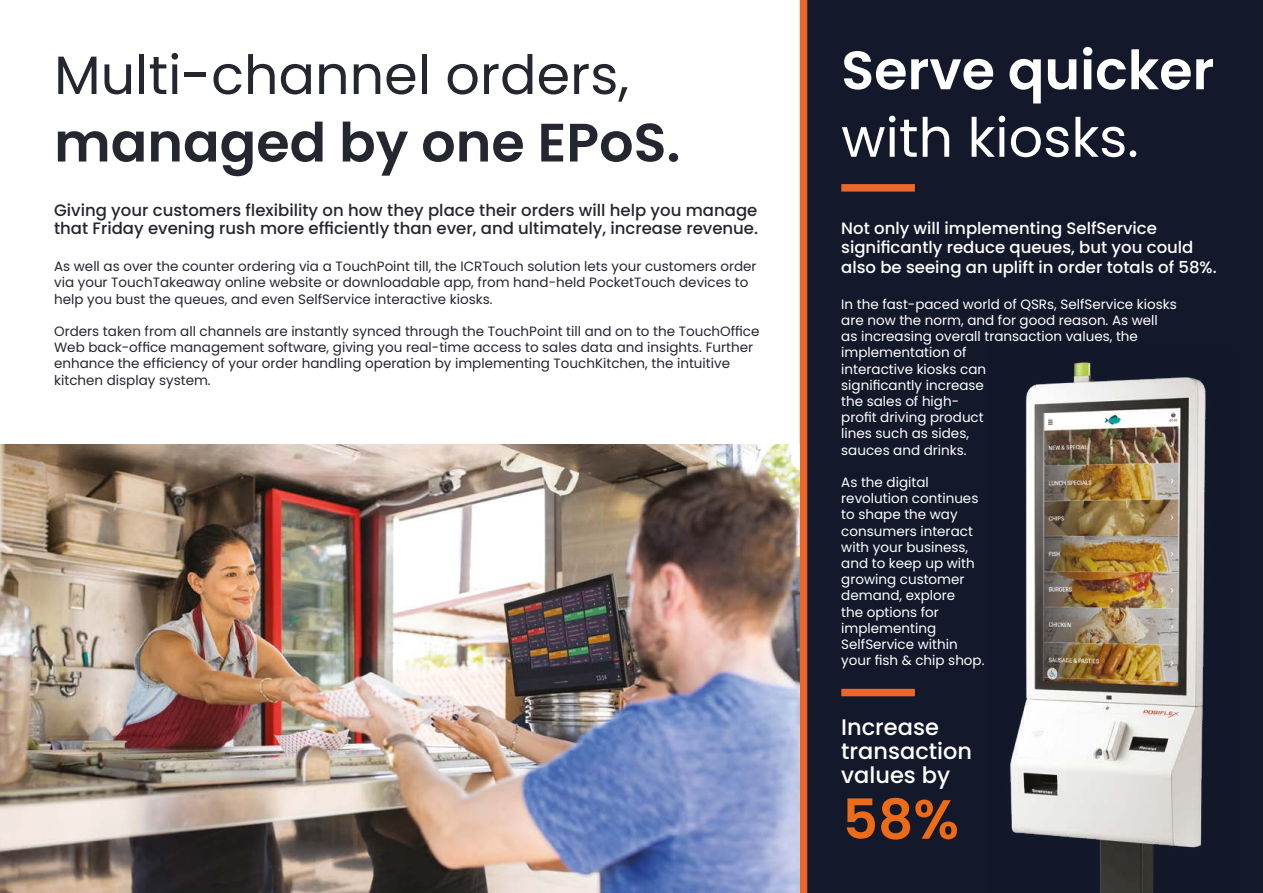
<style>
.page{position:relative;width:1263px;height:893px;background:#fff}
.page>*{position:absolute;margin:0;border:0;box-sizing:border-box;transform-origin:0 0}
.t1{font:600 55.05px "Poppins";color:#ed6b17}
.t2{font:54px "Poppins";color:#242730}
.t3{font:600 54px "Poppins";color:#242730}
.t4{font:600 54px "Poppins";color:#fff}
.t5{font:54px "Poppins";color:#fff}
.t6{font:500 22.5px/24px "Poppins";color:#fff}
.t7{font:500 16.5px/18px "Poppins";color:#242730}
.t8{font:500 16.5px/19.8px "Poppins";color:#fff}
.t9{font:13.5px/16.2px "Poppins";color:#242730}
.t10{font:13.5px/16.2px "Poppins";color:#fff}
</style>
<div class="page">
<div style="left:807px;top:0;width:456px;height:893px;background:#13192b"></div>
<div style="left:841px;top:184px;width:74px;height:8px;background:#ec672e"></div>
<div style="left:841px;top:689px;width:74px;height:7px;background:#ec672e"></div>
<div style="left:800px;top:0;width:7px;height:893px;background:#ec672e"></div>
<img style="left:1010px;top:362px;width:196px;height:531px">
<img style="left:0;top:445px;width:800px;height:448px">
<h2 class="t2" style="left:54px;top:44px;width:576px">Multi-channel orders,</h2>
<h2 class="t3" style="left:54px;top:111px;width:628px">managed by one EPoS.</h2>
<p class="t7" style="left:54px;top:201px;width:705px">Giving your customers flexibility on how they place their orders will help you manage that Friday evening rush more efficiently than ever, and ultimately, increase revenue.</p>
<p class="t9" style="left:54px;top:258px;width:704px">As well as over the counter ordering via a TouchPoint till, the ICRTouch solution lets your customers order via your TouchTakeaway online website or downloadable app, from hand-held PocketTouch devices to help you bust the queues, and even SelfService interactive kiosks.</p>
<p class="t9" style="left:54px;top:323px;width:707px">Orders taken from all channels are instantly synced through the TouchPoint till and on to the TouchOffice Web back-office management software, giving you real-time access to sales data and insights. Further enhance the efficiency of your order handling operation by implementing TouchKitchen, the intuitive kitchen display system.</p>
<h2 class="t4" style="left:841px;top:39px;width:375px">Serve quicker</h2>
<h2 class="t5" style="left:841px;top:107px;width:299px">with kiosks.</h2>
<p class="t8" style="left:841px;top:218px;width:377px">Not only will implementing SelfService significantly reduce queues, but you could also be seeing an uplift in order totals of 58%.</p>
<p class="t10" style="left:841px;top:296px;width:337px">In the fast-paced world of QSRs, SelfService kiosks are now the norm, and for good reason. As well as increasing overall transaction values, the implementation of<br>interactive kiosks can<br>significantly increase<br>the sales of high-<br>profit driving product<br>lines such as sides,<br>sauces and drinks.</p>
<p class="t10" style="left:841px;top:474px;width:145px">As the digital revolution continues to shape the way consumers interact with your business, and to keep up with growing customer demand, explore<br>the options for implementing<br>SelfService within your fish &amp; chip shop.</p>
<h3 class="t6" style="left:841px;top:715px;width:132px">Increase transaction values by</h3>
<h1 class="t1" style="left:842px;top:787px;width:118px">58%</h1>
</div>
